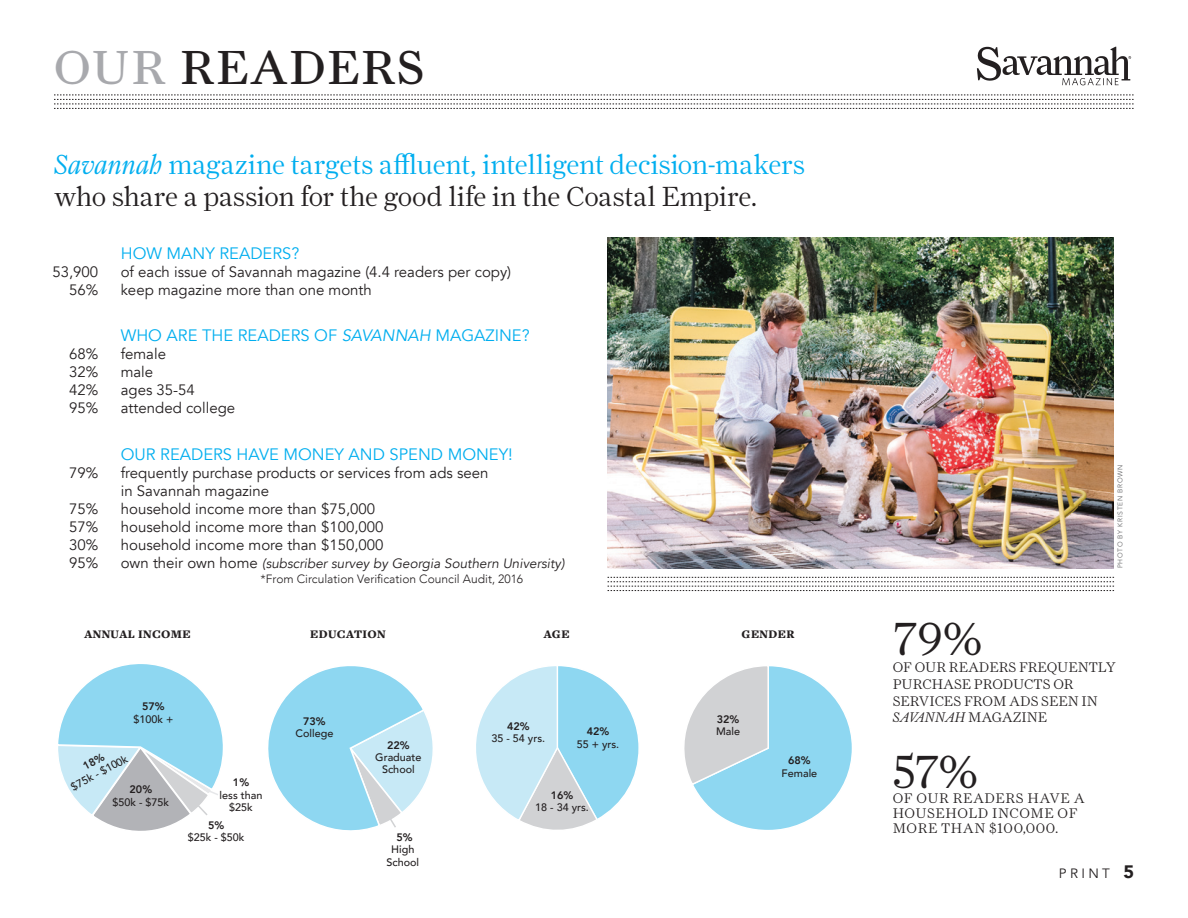
<style>
.page{position:relative;width:1188px;height:918px;background:#fff}
.page>*{position:absolute;margin:0;border:0;box-sizing:border-box;transform-origin:0 0}
.t1{font:48px "Farnham Display";letter-spacing:.04em;color:#231f20}
.t2{font:300 46.65px "Farnham Display";color:#231f20}
.t3{font:300 27.75px/31.8px "Farnham Display";letter-spacing:-.01em;color:#00aeef}
.t4{font:16.5px "Avenir";color:#00aeef}
.t5{font:15px/18px "Avenir";color:#231f20}
.t6{font:300 13.95px/16.8px "Farnham Display";color:#231f20}
.t7{font:300 13.95px/15.1px "Farnham Display";letter-spacing:.04em;color:#231f20}
.t8{font:italic 13.5px "Avenir";color:#231f20}
.t9{font:13.5px "Avenir";letter-spacing:.25em;color:#231f20}
.t10{font:300 12px "Avenir";color:#231f20}
.t11{font:900 12px "Freight Text Pro";letter-spacing:.03em;color:#231f20}
.t12{font:500 10.8px/12.3px "Avenir";color:#231f20;text-align:center}
.t13{font:800 10.8px "Avenir";color:#231f20}
.t14{font:300 6.75px "Avenir LT Std";letter-spacing:.1em;color:#57585a}
.s1{color:#a8a9ad}
.s2{font-style:italic}
.s3{color:#231f20}
.s4{font-style:normal;font-size:15px}
.s5{font-weight:900;font-size:18px}
</style>
<div class="page">
<svg style="left:54px;top:95px;width:1080px;height:14px"></svg>
<img style="left:976px;top:46px;width:156px;height:40px">
<img style="left:608px;top:238px;width:505px;height:330px">
<svg style="left:608px;top:577px;width:506px;height:14px"></svg>
<svg style="left:268px;top:666px;width:165px;height:165px"></svg>
<svg style="left:476px;top:666px;width:163px;height:164px"></svg>
<svg style="left:684px;top:666px;width:168px;height:164px"></svg>
<svg style="left:58px;top:664px;width:165px;height:167px"></svg>
<h1 class="t1" style="left:54px;top:40px;width:372px"><span class="s1">OUR</span> READERS</h1>
<h3 class="t3" style="left:54px;top:149px;width:752px"><span class="s2">Savannah</span> magazine targets affluent, intelligent decision-makers <span class="s3">who share a passion for the good life in the Coastal Empire.</span></h3>
<p class="t4" style="left:121px;top:243px;width:180px">HOW MANY READERS?</p>
<p class="t5" style="left:52px;top:263px;width:47px">53,900</p>
<p class="t5" style="left:121px;top:263px;width:392px">of each issue of Savannah magazine (4.4 readers per copy)</p>
<p class="t5" style="left:69px;top:281px;width:31px">56%</p>
<p class="t5" style="left:121px;top:281px;width:253px">keep magazine more than one month</p>
<p class="t4" style="left:121px;top:326px;width:410px">WHO ARE THE READERS OF SAVANNAH MAGAZINE?</p>
<p class="t5" style="left:69px;top:345px;width:31px">68%</p>
<p class="t5" style="left:121px;top:345px;width:47px">female</p>
<p class="t5" style="left:69px;top:363px;width:31px">32%</p>
<p class="t5" style="left:121px;top:363px;width:34px">male</p>
<p class="t5" style="left:69px;top:381px;width:31px">42%</p>
<p class="t5" style="left:121px;top:381px;width:76px">ages 35-54</p>
<p class="t5" style="left:69px;top:399px;width:31px">95%</p>
<p class="t5" style="left:121px;top:399px;width:116px">attended college</p>
<p class="t4" style="left:121px;top:444px;width:394px">OUR READERS HAVE MONEY AND SPEND MONEY!</p>
<p class="t5" style="left:69px;top:464px;width:31px">79%</p>
<p class="t5" style="left:121px;top:464px;width:369px">frequently purchase products or services from ads seen in Savannah magazine</p>
<p class="t5" style="left:69px;top:500px;width:31px">75%</p>
<p class="t5" style="left:121px;top:500px;width:256px">household income more than $75,000</p>
<p class="t5" style="left:69px;top:518px;width:31px">57%</p>
<p class="t5" style="left:121px;top:518px;width:264px">household income more than $100,000</p>
<p class="t5" style="left:69px;top:536px;width:31px">30%</p>
<p class="t5" style="left:121px;top:536px;width:264px">household income more than $150,000</p>
<p class="t5" style="left:69px;top:554px;width:31px">95%</p>
<p class="t8" style="left:121px;top:555px;width:445px"><span class="s4">own their own home</span> (subscriber survey by Georgia Southern University)</p>
<p class="t10" style="left:261px;top:571px;width:264px">*From Circulation Verification Council Audit, 2016</p>
<p class="t11" style="left:84px;top:626px;width:108px">ANNUAL INCOME</p>
<p class="t11" style="left:310px;top:626px;width:77px">EDUCATION</p>
<p class="t11" style="left:544px;top:626px;width:27px">AGE</p>
<p class="t11" style="left:742px;top:626px;width:54px">GENDER</p>
<p class="t13" style="left:142px;top:698px;width:24px">57%</p>
<p class="t12" style="left:133px;top:712px;width:41px">$100k +</p>
<p class="t12" style="left:69px;top:781px;width:64px;rotate:-28deg">$75k - $100k</p>
<p class="t13" style="left:130px;top:781px;width:24px">20%</p>
<p class="t12" style="left:112px;top:795px;width:58px">$50k - $75k</p>
<p class="t13" style="left:233px;top:774px;width:18px">1%</p>
<p class="t12" style="left:220px;top:788px;width:44px">less than $25k</p>
<p class="t13" style="left:208px;top:817px;width:18px">5%</p>
<p class="t12" style="left:188px;top:831px;width:58px">$25k - $50k</p>
<p class="t13" style="left:303px;top:713px;width:24px">73%</p>
<p class="t12" style="left:296px;top:727px;width:39px">College</p>
<p class="t13" style="left:387px;top:737px;width:24px">22%</p>
<p class="t12" style="left:375px;top:751px;width:48px">Graduate<br>School</p>
<p class="t13" style="left:396px;top:829px;width:18px">5%</p>
<p class="t12" style="left:387px;top:843px;width:34px">High<br>School</p>
<p class="t13" style="left:507px;top:718px;width:24px">42%</p>
<p class="t12" style="left:491px;top:732px;width:55px">35 - 54 yrs.</p>
<p class="t13" style="left:587px;top:723px;width:24px">42%</p>
<p class="t12" style="left:577px;top:737px;width:44px">55 + yrs.</p>
<p class="t13" style="left:551px;top:787px;width:24px">16%</p>
<p class="t12" style="left:535px;top:801px;width:55px">18 - 34 yrs.</p>
<p class="t13" style="left:717px;top:711px;width:24px">32%</p>
<p class="t12" style="left:716px;top:725px;width:26px">Male</p>
<p class="t13" style="left:788px;top:752px;width:24px">68%</p>
<p class="t12" style="left:782px;top:766px;width:37px">Female</p>
<p class="t14" style="left:1116px;top:568px;width:105px;rotate:-90deg">PHOTO BY KRISTEN BROWN</p>
<h2 class="t2" style="left:893px;top:612px;width:92px">79%</h2>
<p class="t6" style="left:893px;top:659px;width:225px">OF OUR READERS FREQUENTLY<br>PURCHASE PRODUCTS OR<br>SERVICES FROM ADS SEEN IN<br><span class="s2">SAVANNAH</span> MAGAZINE</p>
<h2 class="t2" style="left:893px;top:745px;width:87px">57%</h2>
<p class="t7" style="left:893px;top:790px;width:193px">OF OUR READERS HAVE A<br>HOUSEHOLD INCOME OF<br>MORE THAN $100,000.</p>
<p class="t9" style="left:1059px;top:865px;width:77px">PRINT <span class="s5">5</span></p>
</div>
